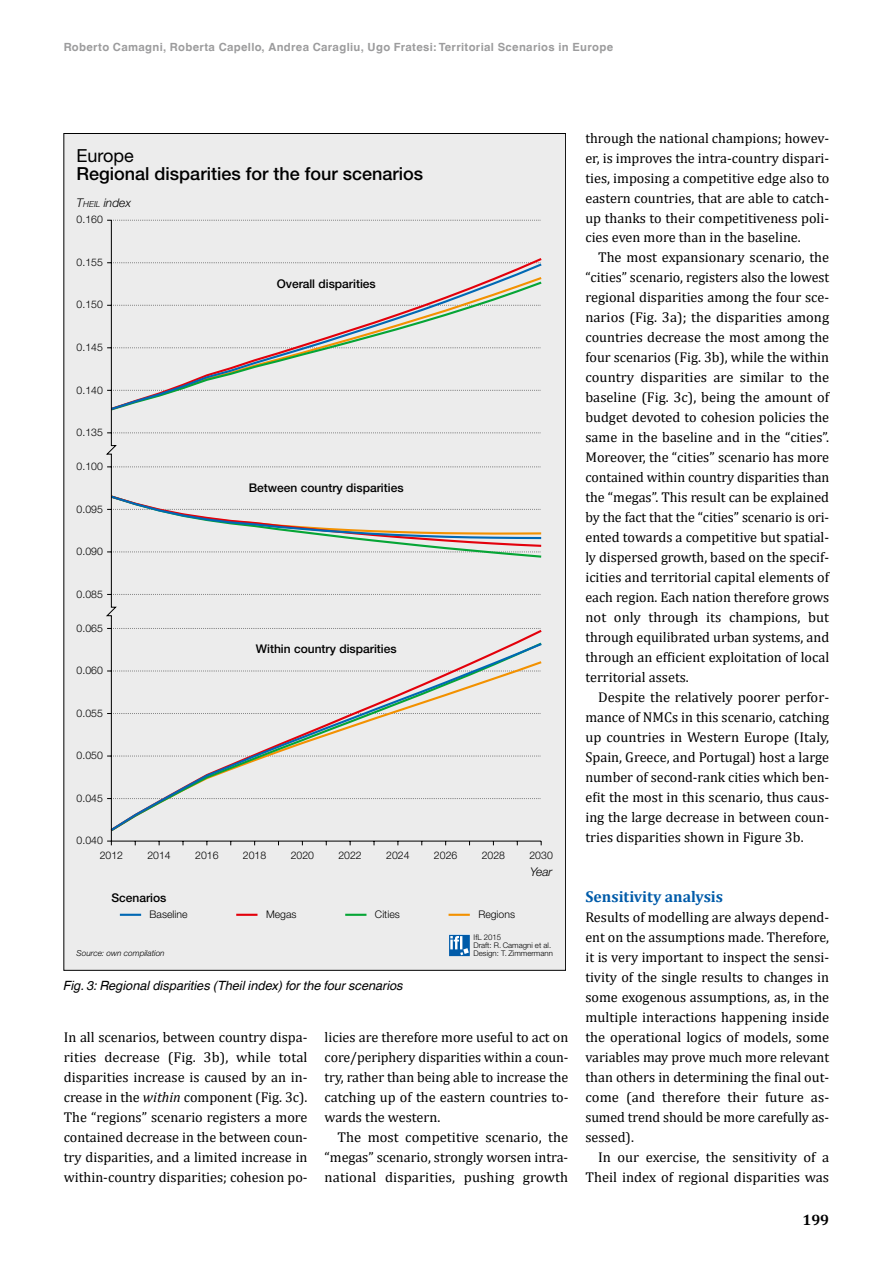
<style>
.page{position:relative;width:893px;height:1263px;background:#fff}
.page>*{position:absolute;margin:0;border:0;box-sizing:border-box;transform-origin:0 0}
.t1{font:500 18px "Helvetica Neue LTW1 G";color:#000}
.t2{font:18px "Helvetica Neue LTW1 G";color:#000}
.t3{font:700 15.75px "Cambria";color:#005ba9}
.t4{font:700 15px "Cambria";color:#000}
.t5{font:14.25px/20px "Cambria";color:#000;text-align:justify}
.t6{font:italic 12.75px "Helvetica World";color:#000}
.t7{font:500 12px "Helvetica Neue LTW1 G";color:#000}
.t8{font:italic 300 12px "Helvetica Neue LTW1 G";color:#000}
.t9{font:700 11.25px "Helvetica World";letter-spacing:.03em;color:#9c9c9d}
.t10{font:300 10.5px "Helvetica Neue LTW1 G";color:#000}
.t11{font:italic 300 8.25px "Helvetica Neue LTW1 G";color:#000}
.t12{font:300 7.8px/7.8px "Helvetica Neue LTW1 G";color:#000}
.s1{font-size:8.4px}
.s2{font-style:italic}
</style>
<div class="page">
<div style="left:64px;top:133px;width:502px;height:837px;background:#ececec"></div>
<svg style="left:106px;top:219px;width:436px;height:627px"></svg>
<hr style="left:120px;top:914px;width:21px;height:2px;background:#0068b4">
<hr style="left:236px;top:914px;width:21px;height:2px;background:#e3000b">
<hr style="left:345px;top:914px;width:21px;height:2px;background:#05a535">
<hr style="left:449px;top:914px;width:21px;height:2px;background:#f39100">
<svg style="left:449px;top:935px;width:21px;height:21px"></svg>
<p class="t9" style="left:64px;top:40px;width:551px">Roberto Camagni, Roberta Capello, Andrea Caragliu, Ugo Fratesi: Territorial Scenarios in Europe</p>
<p class="t2" style="left:77px;top:144px;width:59px">Europe</p>
<p class="t1" style="left:77px;top:162px;width:348px">Regional disparities for the four scenarios</p>
<p class="t8" style="left:77px;top:196px;width:56px">T<span class="s1">HEIL</span> index</p>
<p class="t10" style="left:77px;top:213px;width:28px">0.160</p>
<p class="t10" style="left:77px;top:256px;width:28px">0.155</p>
<p class="t10" style="left:77px;top:298px;width:28px">0.150</p>
<p class="t10" style="left:77px;top:341px;width:28px">0.145</p>
<p class="t10" style="left:77px;top:383px;width:28px">0.140</p>
<p class="t10" style="left:77px;top:426px;width:28px">0.135</p>
<p class="t10" style="left:77px;top:460px;width:28px">0.100</p>
<p class="t10" style="left:77px;top:502px;width:28px">0.095</p>
<p class="t10" style="left:77px;top:545px;width:28px">0.090</p>
<p class="t10" style="left:77px;top:587px;width:28px">0.085</p>
<p class="t10" style="left:77px;top:621px;width:28px">0.065</p>
<p class="t10" style="left:77px;top:664px;width:28px">0.060</p>
<p class="t10" style="left:77px;top:706px;width:28px">0.055</p>
<p class="t10" style="left:77px;top:749px;width:28px">0.050</p>
<p class="t10" style="left:77px;top:792px;width:28px">0.045</p>
<p class="t10" style="left:77px;top:834px;width:28px">0.040</p>
<p class="t7" style="left:277px;top:276px;width:101px">Overall disparities</p>
<p class="t7" style="left:249px;top:480px;width:156px">Between country disparities</p>
<p class="t7" style="left:256px;top:642px;width:143px">Within country disparities</p>
<p class="t10" style="left:100px;top:848px;width:25px">2012</p>
<p class="t10" style="left:147px;top:848px;width:25px">2014</p>
<p class="t10" style="left:195px;top:848px;width:25px">2016</p>
<p class="t10" style="left:243px;top:848px;width:25px">2018</p>
<p class="t10" style="left:291px;top:848px;width:25px">2020</p>
<p class="t10" style="left:338px;top:848px;width:25px">2022</p>
<p class="t10" style="left:386px;top:848px;width:25px">2024</p>
<p class="t10" style="left:434px;top:848px;width:25px">2026</p>
<p class="t10" style="left:482px;top:848px;width:25px">2028</p>
<p class="t10" style="left:529px;top:848px;width:25px">2030</p>
<p class="t7" style="left:111px;top:890px;width:57px">Scenarios</p>
<p class="t10" style="left:150px;top:908px;width:39px">Baseline</p>
<p class="t10" style="left:266px;top:908px;width:32px">Megas</p>
<p class="t10" style="left:375px;top:908px;width:26px">Cities</p>
<p class="t10" style="left:478px;top:908px;width:38px">Regions</p>
<p class="t8" style="left:530px;top:864px;width:24px">Year</p>
<p class="t12" style="left:474px;top:933px;width:79px">IfL 2015<br>Draft: R. Camagni et al.</p>
<p class="t11" style="left:77px;top:947px;width:90px">Source: own compilation</p>
<p class="t12" style="left:474px;top:949px;width:81px">Design: T. Zimmermann</p>
<p class="t6" style="left:63px;top:978px;width:341px">Fig. 3: Regional disparities (Theil index) for the four scenarios</p>
<p class="t5" style="left:64px;top:1027px;width:245px">In all scenarios, between country dispa&shy;rities decrease (Fig. 3b), while total disparities increase is caused by an in&shy;crease in the <span class="s2">within</span> component (Fig. 3c).<br>The “regions” scenario registers a more contained decrease in the between coun&shy;try disparities, and a limited increase in within-country disparities; cohesion po-</p>
<p class="t5" style="left:325px;top:1027px;width:245px">licies are therefore more useful to act on core/periphery disparities within a coun&shy;try, rather than being able to increase the catching up of the eastern countries to&shy;wards the western.</p>
<p class="t5" style="left:325px;top:1127px;width:245px;text-indent:13px">The most competitive scenario, the “megas” scenario, strongly worsen intra&shy;national disparities, pushing growth</p>
<p class="t5" style="left:585px;top:128px;width:245px">through the national champions; howev&shy;er, is improves the intra-country dispari&shy;ties, imposing a competitive edge also to eastern countries, that are able to catch&shy;up thanks to their competitiveness poli&shy;cies even more than in the baseline.</p>
<p class="t5" style="left:585px;top:248px;width:245px;text-indent:13px">The most expansionary scenario, the “cities” scenario, registers also the lowest regional disparities among the four sce&shy;narios (Fig. 3a); the disparities among countries decrease the most among the four scenarios (Fig. 3b), while the within country disparities are similar to the baseline (Fig. 3c), being the amount of budget devoted to cohesion policies the same in the baseline and in the “cities”.<br>Moreover, the “cities” scenario has more contained within country disparities than the “megas”. This result can be explained by the fact that the “cities” scenario is ori&shy;ented towards a competitive but spatial&shy;ly dispersed growth, based on the specif&shy;icities and territorial capital elements of each region. Each nation therefore grows not only through its champions, but through equilibrated urban systems, and through an efficient exploitation of local territorial assets.</p>
<p class="t5" style="left:585px;top:687px;width:245px;text-indent:13px">Despite the relatively poorer perfor&shy;mance of NMCs in this scenario, catching up countries in Western Europe (Italy, Spain, Greece, and Portugal) host a large number of second-rank cities which ben&shy;efit the most in this scenario, thus caus&shy;ing the large decrease in between coun&shy;tries disparities shown in Figure 3b.</p>
<p class="t3" style="left:585px;top:886px;width:139px">Sensitivity analysis</p>
<p class="t5" style="left:585px;top:907px;width:245px">Results of modelling are always depend&shy;ent on the assumptions made. Therefore, it is very important to inspect the sensi&shy;tivity of the single results to changes in some exogenous assumptions, as, in the multiple interactions happening inside the operational logics of models, some variables may prove much more relevant than others in determining the final out&shy;come (and therefore their future as&shy;sumed trend should be more carefully as&shy;sessed).</p>
<p class="t5" style="left:585px;top:1147px;width:245px;text-align:right">In our exercise, the sensitivity of a<br>Theil index of regional disparities was</p>
<p class="t4" style="left:802px;top:1209px;width:28px">199</p>
</div>
